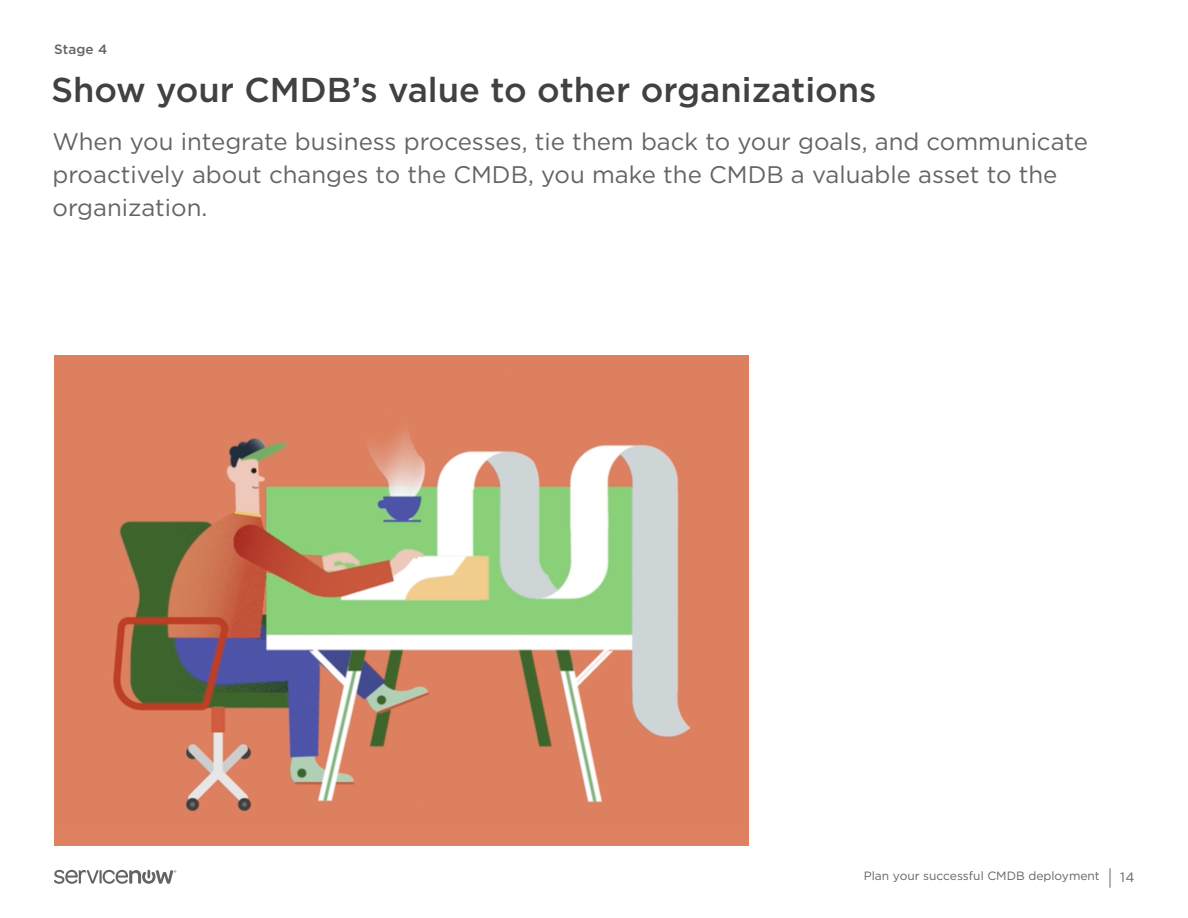
<style>
.page{position:relative;width:1188px;height:918px;background:#fff}
.page>*{position:absolute;margin:0;border:0;box-sizing:border-box;transform-origin:0 0}
.t1{font:500 34.5px "Gotham";color:#414042}
.t2{font:24px/33px "Gotham";color:#646464}
.t3{font:500 13.5px "Gotham";letter-spacing:.01em;color:#646464}
.t4{font:12px "Gotham";color:#646464}
.s1{font-weight:300;font-size:21px}
.s2{font-size:13.5px}
</style>
<div class="page">
<svg style="left:54px;top:870px;width:122px;height:14px"></svg>
<img style="left:54px;top:355px;width:694px;height:491px">
<p class="t3" style="left:54px;top:40px;width:55px">Stage 4</p>
<h1 class="t1" style="left:51px;top:67px;width:827px">Show your CMDB’s value to other organizations</h1>
<p class="t2" style="left:52px;top:124px;width:1037px">When you integrate business processes, tie them back to your goals, and communicate proactively about changes to the CMDB, you make the CMDB a valuable asset to the organization.</p>
<p class="t4" style="left:864px;top:868px;width:272px">Plan your successful CMDB deployment <span class="s1">|</span> <span class="s2">14</span></p>
</div>
